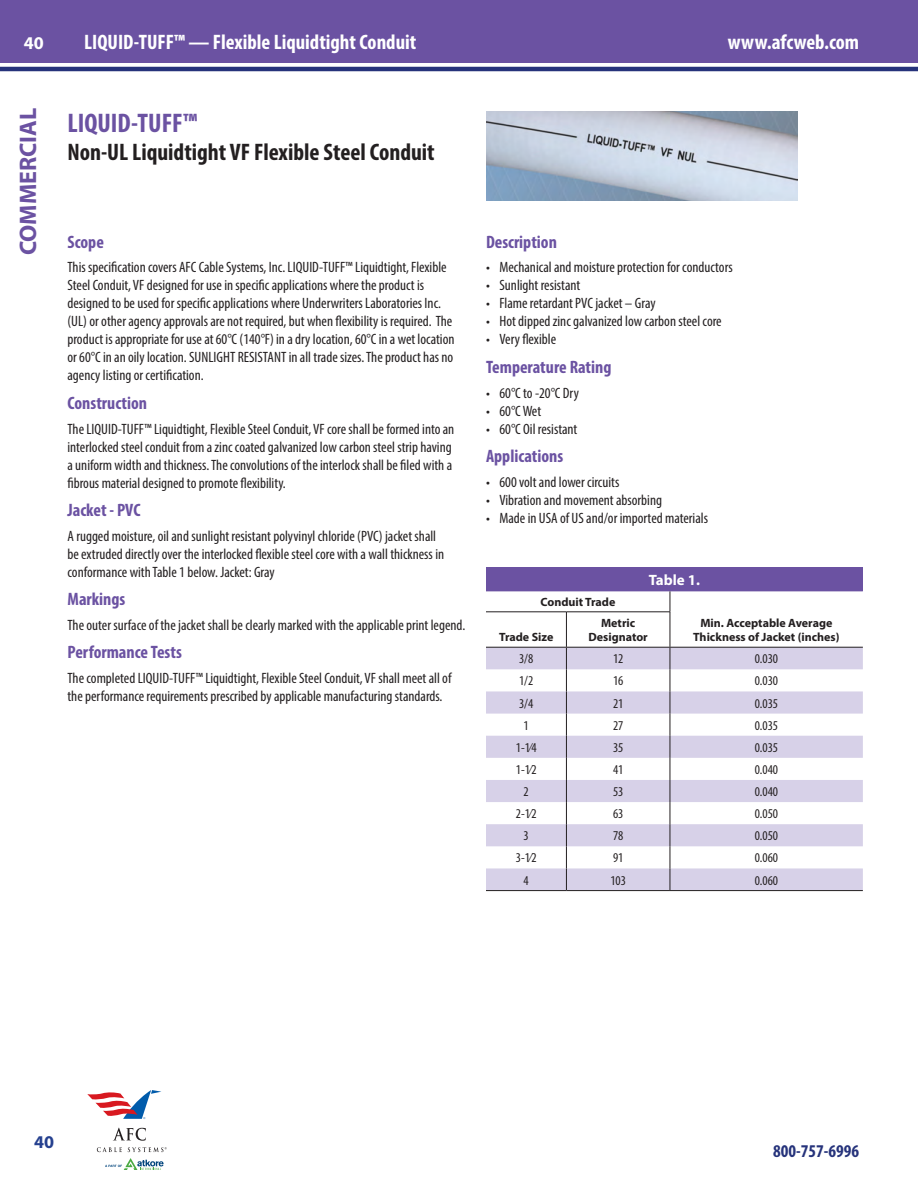
<style>
.page{position:relative;width:918px;height:1188px;background:#fff}
.page>*{position:absolute;margin:0;border:0;box-sizing:border-box;transform-origin:0 0}
.t1{font:700 condensed 27px "Myriad Pro";color:#6b52a2}
.t2{font:700 condensed 24px "Myriad Pro";color:#231f20}
.t3{font:700 24px "Myriad Pro";color:#6b52a2}
.t4{font:700 condensed 21px "Myriad Pro";color:#fff}
.t5{font:700 condensed 18px "Myriad Pro";color:#6b52a2}
.t6{font:700 condensed 18px "Myriad Pro";color:#26337b}
.t7{font:700 18px "Myriad Pro";color:#25408f}
.t8{font:700 18px "Myriad Pro";color:#fff}
.t9{font:condensed 15px/18px "Myriad Pro";color:#231f20}
.t10{font:700 15px "Myriad Pro";color:#fff}
.t11{font:condensed 13.5px "Myriad Pro";color:#231f20}
.t12{font:700 12px/14.4px "Myriad Pro";color:#231f20;text-align:center}
</style>
<div class="page">
<svg style="left:113px;top:1128px;width:33px;height:13px"></svg>
<svg style="left:97px;top:1147px;width:25px;height:5px"></svg>
<svg style="left:128px;top:1147px;width:39px;height:5px"></svg>
<svg style="left:87px;top:1090px;width:74px;height:29px"></svg>
<svg style="left:105px;top:1158px;width:59px;height:12px"></svg>
<hr style="left:0;top:67px;width:918px;height:4px;background:#26337b">
<div style="left:0;top:0;width:918px;height:63px;background:#6b52a2"></div>
<img style="left:486px;top:111px;width:312px;height:90px">
<div style="left:486px;top:568px;width:377px;height:23px;background:#6b52a2"></div>
<svg style="left:486px;top:648px;width:377px;height:242px;fill:#d7d1e8"></svg>
<hr style="left:486px;top:567px;width:80px;height:1px;background:#6b52a2">
<hr style="left:566px;top:567px;width:104px;height:1px;background:#6b52a2">
<hr style="left:670px;top:567px;width:193px;height:1px;background:#6b52a2">
<svg style="left:566px;top:648px;width:1px;height:242px"></svg>
<svg style="left:670px;top:648px;width:1px;height:242px"></svg>
<svg style="left:670px;top:591px;width:1px;height:21px"></svg>
<hr style="left:566px;top:612px;width:1px;height:35px;background:#231f20">
<hr style="left:670px;top:612px;width:1px;height:35px;background:#231f20">
<hr style="left:486px;top:612px;width:80px;height:1px;background:#231f20">
<hr style="left:566px;top:612px;width:104px;height:1px;background:#231f20">
<hr style="left:670px;top:647px;width:193px;height:1px;background:#231f20">
<hr style="left:486px;top:647px;width:80px;height:1px;background:#231f20">
<hr style="left:566px;top:647px;width:104px;height:1px;background:#231f20">
<hr style="left:486px;top:890px;width:80px;height:1px;background:#231f20">
<hr style="left:566px;top:890px;width:104px;height:1px;background:#231f20">
<hr style="left:670px;top:890px;width:193px;height:1px;background:#231f20">
<p class="t8" style="left:24px;top:31px;width:21px">40</p>
<h3 class="t4" style="left:84px;top:29px;width:334px">LIQUID-TUFF™ — Flexible Liquidtight Conduit</h3>
<h3 class="t4" style="left:728px;top:29px;width:133px">www.afcweb.com</h3>
<h2 class="t3" style="left:12px;top:255px;width:149px;rotate:-90deg">COMMERCIAL</h2>
<h1 class="t1" style="left:68px;top:106px;width:131px">LIQUID-TUFF™</h1>
<h2 class="t2" style="left:68px;top:137px;width:369px">Non-UL Liquidtight VF Flexible Steel Conduit</h2>
<p class="t5" style="left:68px;top:230px;width:38px">Scope</p>
<p class="t9" style="left:68px;top:258px;width:389px">This specification covers AFC Cable Systems, Inc. LIQUID-TUFF™ Liquidtight, Flexible Steel Conduit, VF designed for use in specific applications where the product is designed to be used for specific applications where Underwriters Laboratories Inc. (UL) or other agency approvals are not required, but when flexibility is required. The product is appropriate for use at 60°C (140°F) in a dry location, 60°C in a wet location or 60°C in an oily location. SUNLIGHT RESISTANT in all trade sizes. The product has no agency listing or certification.</p>
<p class="t5" style="left:68px;top:392px;width:81px">Construction</p>
<p class="t9" style="left:68px;top:419px;width:388px">The LIQUID-TUFF™ Liquidtight, Flexible Steel Conduit, VF core shall be formed into an interlocked steel conduit from a zinc coated galvanized low carbon steel strip having a uniform width and thickness. The convolutions of the interlock shall be filed with a fibrous material designed to promote flexibility.</p>
<p class="t5" style="left:68px;top:499px;width:74px">Jacket - PVC</p>
<p class="t9" style="left:68px;top:527px;width:378px">A rugged moisture, oil and sunlight resistant polyvinyl chloride (PVC) jacket shall be extruded directly over the interlocked flexible steel core with a wall thickness in conformance with Table 1 below. Jacket: Gray</p>
<p class="t5" style="left:68px;top:588px;width:59px">Markings</p>
<p class="t9" style="left:68px;top:616px;width:399px">The outer surface of the jacket shall be clearly marked with the applicable print legend.</p>
<p class="t5" style="left:68px;top:641px;width:116px">Performance Tests</p>
<p class="t9" style="left:68px;top:669px;width:385px">The completed LIQUID-TUFF™ Liquidtight, Flexible Steel Conduit, VF shall meet all of the performance requirements prescribed by applicable manufacturing standards.</p>
<p class="t5" style="left:486px;top:230px;width:72px">Description</p>
<p class="t9" style="left:486px;top:258px;width:248px">• Mechanical and moisture protection for conductors</p>
<p class="t9" style="left:486px;top:276px;width:96px">• Sunlight resistant</p>
<p class="t9" style="left:486px;top:294px;width:171px">• Flame retardant PVC jacket – Gray</p>
<p class="t9" style="left:486px;top:312px;width:237px">• Hot dipped zinc galvanized low carbon steel core</p>
<p class="t9" style="left:486px;top:330px;width:72px">• Very flexible</p>
<p class="t5" style="left:486px;top:356px;width:127px">Temperature Rating</p>
<p class="t9" style="left:486px;top:383px;width:94px">• 60°C to -20°C Dry</p>
<p class="t9" style="left:486px;top:401px;width:57px">• 60°C Wet</p>
<p class="t9" style="left:486px;top:419px;width:93px">• 60°C Oil resistant</p>
<p class="t5" style="left:486px;top:445px;width:79px">Applications</p>
<p class="t9" style="left:486px;top:473px;width:135px">• 600 volt and lower circuits</p>
<p class="t9" style="left:486px;top:491px;width:178px">• Vibration and movement absorbing</p>
<p class="t9" style="left:486px;top:509px;width:224px">• Made in USA of US and/or imported materials</p>
<p class="t12" style="left:541px;top:594px;width:76px">Conduit Trade</p>
<p class="t10" style="left:649px;top:570px;width:53px">Table 1.</p>
<p class="t12" style="left:700px;top:615px;width:133px">Min. Acceptable Average</p>
<p class="t12" style="left:589px;top:615px;width:61px">Metric<br>Designator</p>
<p class="t12" style="left:499px;top:630px;width:56px">Trade Size</p>
<p class="t12" style="left:693px;top:630px;width:148px">Thickness of Jacket (inches)</p>
<p class="t11" style="left:519px;top:651px;width:16px">3/8</p>
<p class="t11" style="left:613px;top:651px;width:12px">12</p>
<p class="t11" style="left:755px;top:651px;width:25px">0.030</p>
<p class="t11" style="left:519px;top:673px;width:16px">1/2</p>
<p class="t11" style="left:613px;top:673px;width:12px">16</p>
<p class="t11" style="left:755px;top:673px;width:25px">0.030</p>
<p class="t11" style="left:519px;top:695px;width:16px">3/4</p>
<p class="t11" style="left:613px;top:695px;width:12px">21</p>
<p class="t11" style="left:755px;top:695px;width:25px">0.035</p>
<p class="t11" style="left:524px;top:717px;width:7px">1</p>
<p class="t11" style="left:613px;top:717px;width:12px">27</p>
<p class="t11" style="left:755px;top:717px;width:25px">0.035</p>
<p class="t11" style="left:516px;top:739px;width:22px">1-1⁄4</p>
<p class="t11" style="left:613px;top:739px;width:12px">35</p>
<p class="t11" style="left:755px;top:739px;width:25px">0.035</p>
<p class="t11" style="left:516px;top:761px;width:22px">1-1⁄2</p>
<p class="t11" style="left:613px;top:761px;width:12px">41</p>
<p class="t11" style="left:755px;top:761px;width:25px">0.040</p>
<p class="t11" style="left:524px;top:783px;width:7px">2</p>
<p class="t11" style="left:613px;top:783px;width:12px">53</p>
<p class="t11" style="left:755px;top:783px;width:25px">0.040</p>
<p class="t11" style="left:516px;top:806px;width:22px">2-1⁄2</p>
<p class="t11" style="left:613px;top:806px;width:12px">63</p>
<p class="t11" style="left:755px;top:806px;width:25px">0.050</p>
<p class="t11" style="left:524px;top:828px;width:7px">3</p>
<p class="t11" style="left:613px;top:828px;width:12px">78</p>
<p class="t11" style="left:755px;top:828px;width:25px">0.050</p>
<p class="t11" style="left:516px;top:850px;width:22px">3-1⁄2</p>
<p class="t11" style="left:613px;top:850px;width:12px">91</p>
<p class="t11" style="left:755px;top:850px;width:25px">0.060</p>
<p class="t11" style="left:524px;top:872px;width:7px">4</p>
<p class="t11" style="left:610px;top:872px;width:17px">103</p>
<p class="t11" style="left:755px;top:872px;width:25px">0.060</p>
<p class="t7" style="left:34px;top:1130px;width:21px">40</p>
<p class="t6" style="left:773px;top:1140px;width:88px">800-757-6996</p>
</div>
